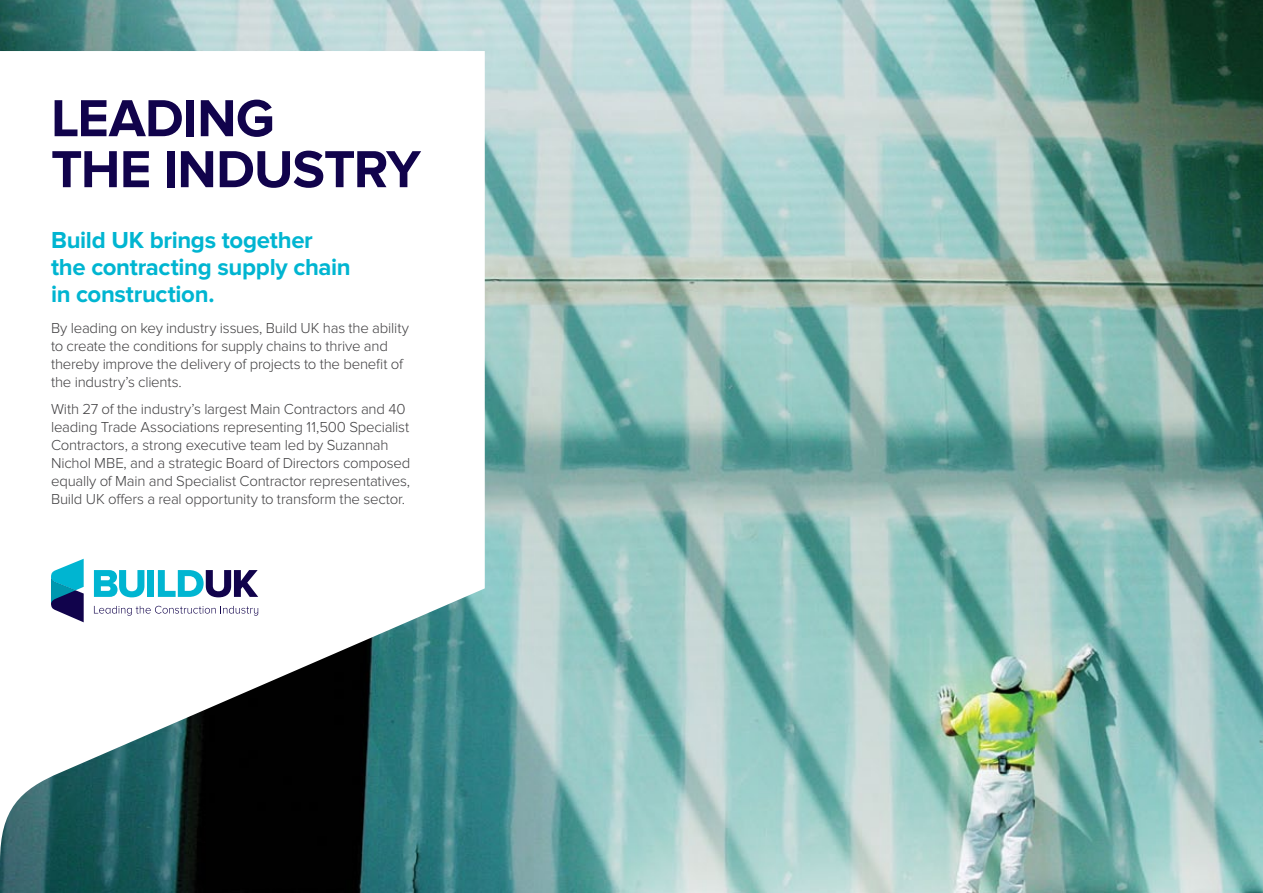
<style>
.page{position:relative;width:1263px;height:893px;background:#fff}
.page>*{position:absolute;margin:0;border:0;box-sizing:border-box;transform-origin:0 0}
.t1{font:700 54px/51px "Proxima Nova";letter-spacing:-.015em;color:#11034c}
.t2{font:700 24px/27px "Proxima Nova";letter-spacing:-.01em;color:#00b5d1}
.t3{font:300 15px/18px "Proxima Nova";letter-spacing:-.015em;color:#414042}
</style>
<div class="page">
<img style="left:0;top:0;width:1263px;height:893px">
<svg style="left:0;top:51px;width:485px;height:811px"></svg>
<svg style="left:94px;top:606px;width:164px;height:10px"></svg>
<svg style="left:51px;top:559px;width:33px;height:63px"></svg>
<svg style="left:94px;top:570px;width:50px;height:27px"></svg>
<div style="left:147px;top:570px;width:7px;height:27px;background:#00b5d1"></div>
<svg style="left:158px;top:570px;width:100px;height:27px"></svg>
<h1 class="t1" style="left:51px;top:94px;width:371px">Leading<br>the Industry</h1>
<h2 class="t2" style="left:51px;top:227px;width:301px">Build UK brings together the contracting supply chain in construction.</h2>
<p class="t3" style="left:51px;top:319px;width:359px">By leading on key industry issues, Build UK has the ability to create the conditions for supply chains to thrive and thereby improve the delivery of projects to the benefit of the industry’s clients.</p>
<p class="t3" style="left:51px;top:400px;width:361px">With 27 of the industry’s largest Main Contractors and 40 leading Trade Associations representing 11,500 Specialist Contractors, a strong executive team led by Suzannah Nichol MBE, and a strategic Board of Directors composed equally of Main and Specialist Contractor representatives, Build UK offers a real opportunity to transform the sector.</p>
</div>
